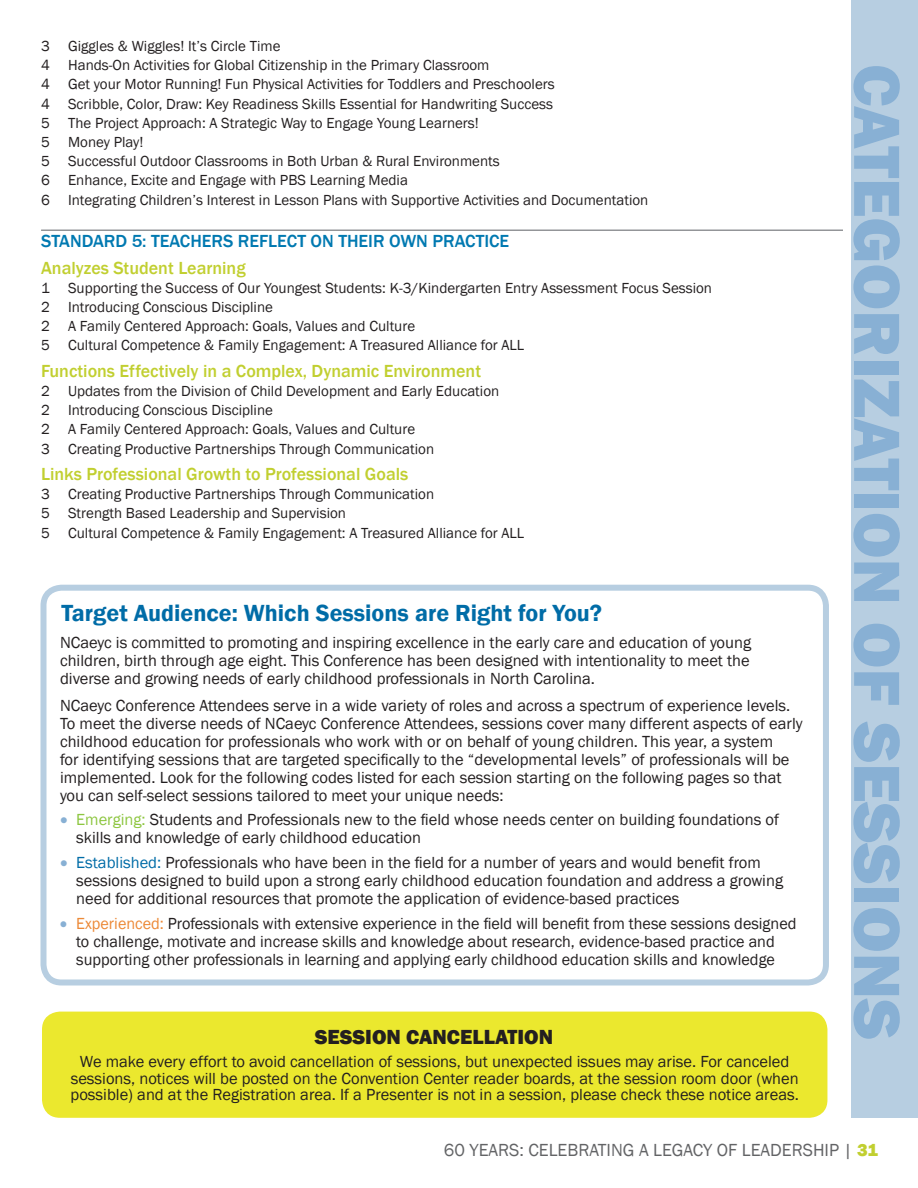
<style>
.page{position:relative;width:918px;height:1188px;background:#fff}
.page>*{position:absolute;margin:0;border:0;box-sizing:border-box;transform-origin:0 0}
.t1{font:800 67.5px "Franklin Gothic";color:#88b0d4}
.t2{font:600 24px "Franklin Gothic";color:#006ca7}
.t3{font:800 21px "Franklin Gothic";color:#231f20}
.t4{font:500 18px "Franklin Gothic";color:#c1cf30}
.t5{font:500 18px "Franklin Gothic";color:#0079b1}
.t6{font:18px "Franklin Gothic";color:#636466}
.t7{font:16.5px/18px "Franklin Gothic";color:#231f20}
.t8{font:15px/19.2px "Franklin Gothic";color:#231f20}
.s1{color:#88b0d4}
.s2{color:#8dc640}
.s3{color:#006ca7}
.s4{color:#ec8937}
.s5{font-weight:800;color:#c1cf30}
</style>
<div class="page">
<div style="left:851px;top:0;width:67px;height:1118px;background:#b7cee1"></div>
<div style="left:40px;top:585px;width:789px;height:401px;border:6px solid #b7cee1;border-radius:18px"></div>
<div style="left:42px;top:1012px;width:785px;height:106px;background:#ebe82e;border-radius:18px"></div>
<hr style="left:41px;top:230px;width:802px;height:1px;background:#939598">
<p class="t8" style="left:41px;top:37px;width:609px">3 Giggles &amp; Wiggles! It’s Circle Time<br>4 Hands-On Activities for Global Citizenship in the Primary Classroom<br>4 Get your Motor Running! Fun Physical Activities for Toddlers and Preschoolers<br>4 Scribble, Color, Draw: Key Readiness Skills Essential for Handwriting Success<br>5 The Project Approach: A Strategic Way to Engage Young Learners!<br>5 Money Play!<br>5 Successful Outdoor Classrooms in Both Urban &amp; Rural Environments<br>6 Enhance, Excite and Engage with PBS Learning Media<br>6 Integrating Children’s Interest in Lesson Plans with Supportive Activities and Documentation</p>
<p class="t5" style="left:41px;top:230px;width:23px">Standard</p>
<p class="t5" style="left:132px;top:230px;width:40px">5: Teachers</p>
<p class="t5" style="left:238px;top:230px;width:22px">Reflect</p>
<p class="t5" style="left:311px;top:230px;width:38px">on their</p>
<p class="t5" style="left:389px;top:230px;width:14px">Own</p>
<p class="t5" style="left:433px;top:230px;width:20px">Practice</p>
<p class="t4" style="left:41px;top:256px;width:206px">Analyzes Student Learning</p>
<p class="t8" style="left:41px;top:279px;width:673px">1 Supporting the Success of Our Youngest Students: K-3/Kindergarten Entry Assessment Focus Session 2 Introducing Conscious Discipline<br>2 A Family Centered Approach: Goals, Values and Culture<br>5 Cultural Competence &amp; Family Engagement: A Treasured Alliance for ALL</p>
<p class="t4" style="left:41px;top:360px;width:442px">Functions Effectively in a Complex, Dynamic Environment</p>
<p class="t8" style="left:41px;top:382px;width:460px">2 Updates from the Division of Child Development and Early Education 2 Introducing Conscious Discipline<br>2 A Family Centered Approach: Goals, Values and Culture<br>3 Creating Productive Partnerships Through Communication</p>
<p class="t4" style="left:41px;top:463px;width:369px">Links Professional Growth to Professional Goals</p>
<p class="t8" style="left:41px;top:485px;width:485px">3 Creating Productive Partnerships Through Communication<br>5 Strength Based Leadership and Supervision<br>5 Cultural Competence &amp; Family Engagement: A Treasured Alliance for ALL</p>
<h2 class="t2" style="left:62px;top:598px;width:542px">Target Audience: Which Sessions are Right for You?</h2>
<p class="t7" style="left:60px;top:634px;width:693px;text-align:justify">NCaeyc is committed to promoting and inspiring excellence in the early care and education of young children, birth through age eight. This Conference has been designed with intentionality to meet the diverse and growing needs of early childhood professionals in North Carolina.</p>
<p class="t7" style="left:60px;top:696px;width:744px">NCaeyc Conference Attendees serve in a wide variety of roles and across a spectrum of experience levels.<br>To meet the diverse needs of NCaeyc Conference Attendees, sessions cover many different aspects of early childhood education for professionals who work with or on behalf of young children. This year, a system<br>for identifying sessions that are targeted specifically to the “developmental levels” of professionals will be implemented. Look for the following codes listed for each session starting on the following pages so that you can self-select sessions tailored to meet your unique needs:</p>
<p class="t7" style="left:76px;top:811px;width:704px;text-indent:-16px"><span class="s1">•</span> <span class="s2">Emerging:</span> Students and Professionals new to the field whose needs center on building foundations of skills and knowledge of early childhood education</p>
<p class="t7" style="left:76px;top:854px;width:708px;text-indent:-16px"><span class="s1">•</span> <span class="s3">Established:</span> Professionals who have been in the field for a number of years and would benefit from sessions designed to build upon a strong early childhood education foundation and address a growing need for additional resources that promote the application of evidence-based practices</p>
<p class="t7" style="left:60px;top:915px;width:738px;text-align:center"><span class="s1">•</span> <span class="s4">Experienced:</span> Professionals with extensive experience in the field will benefit from these sessions designed to challenge, motivate and increase skills and knowledge about research, evidence-based practice and supporting other professionals in learning and applying early childhood education skills and knowledge</p>
<p class="t3" style="left:315px;top:1023px;width:118px">SESSION CANCELLAT</p>
<p class="t3" style="left:517px;top:1023px;width:22px">ION</p>
<p class="t7" style="left:71px;top:1054px;width:730px;line-height:16.5px;text-align:center">We make every effort to avoid cancellation of sessions, but unexpected issues may arise. For canceled sessions, notices will be posted on the Convention Center reader boards, at the session room door (when possible) and at the Registration area. If a Presenter is not in a session, please check these notice areas.</p>
<h1 class="t1" style="left:920px;top:64px;width:978px;rotate:90deg">CATEGORIZATION OF SESSIONS</h1>
<p class="t6" style="left:444px;top:1139px;width:251px">60 Years: Celebrating a Legacy</p>
<p class="t6" style="left:717px;top:1139px;width:163px">of Leadership | <span class="s5">31</span></p>
</div>
